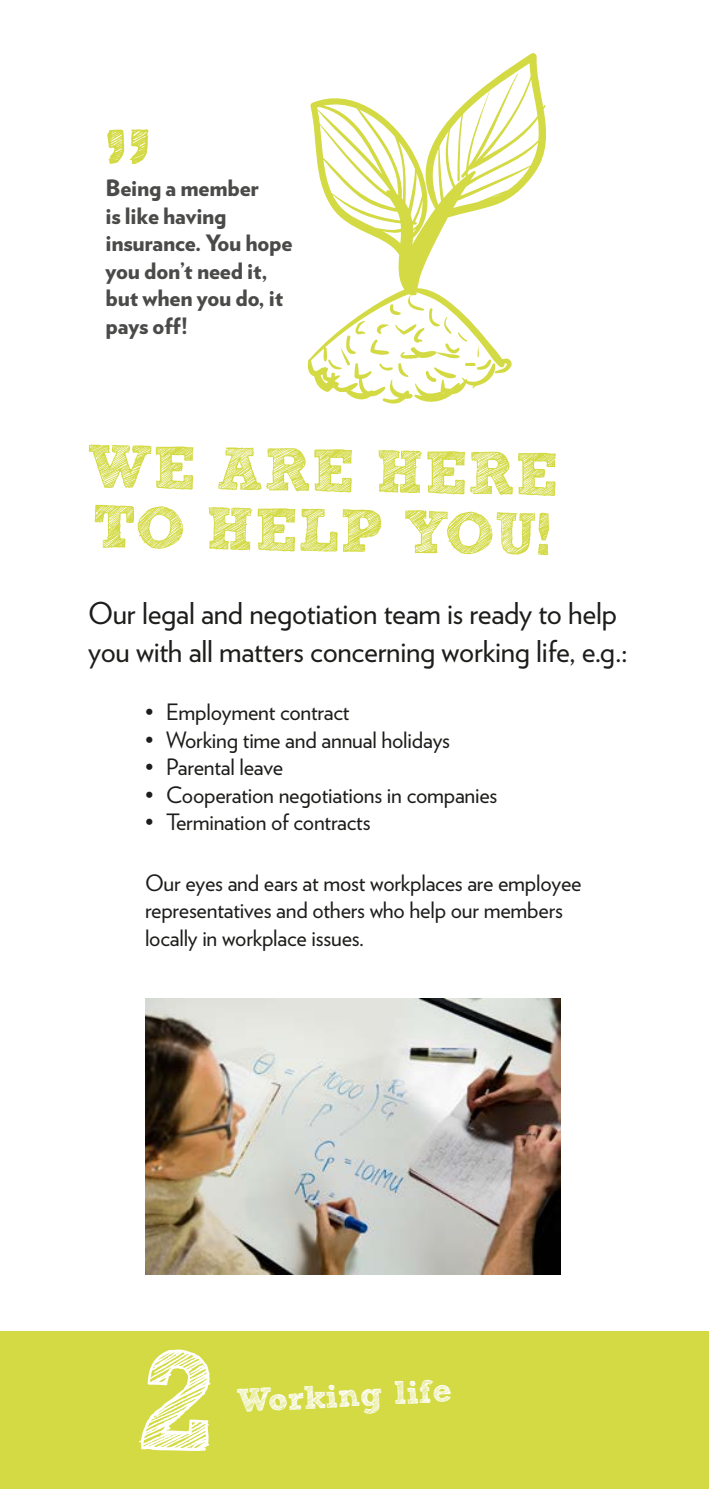
<style>
.page{position:relative;width:709px;height:1489px;background:#fff}
.page>*{position:absolute;margin:0;border:0;box-sizing:border-box;transform-origin:0 0}
.t1{font:700 60px/60px "Sketch Block";color:#d3da44}
.t2{font:700 32.5px "Sketch Block";color:#fff}
.t3{font:30px/37.5px "Verlag";letter-spacing:-.01em;color:#1d1d1b}
.t4{font:22.5px/27.5px "Verlag";letter-spacing:-.01em;color:#1d1d1b}
.t5{font:900 22.5px/27.5px "Verlag";letter-spacing:-.01em;color:#4a4a49}
</style>
<div class="page">
<div style="left:0;top:1331px;width:709px;height:157px;background:#d3da44"></div>
<img style="left:145px;top:998px;width:415px;height:276px">
<svg style="left:307px;top:53px;width:239px;height:339px"></svg>
<svg style="left:328px;top:303px;width:168px;height:101px"></svg>
<p class="t5" style="left:105px;top:173px;width:189px">Being a member<br>is like having insurance. You hope you don’t need it, but when you do, it pays off!</p>
<h1 class="t1" style="left:87px;top:436px;width:473px;rotate:1deg">WE ARE HERE<br>TO HELP YOU!</h1>
<h3 class="t3" style="left:88px;top:593px;width:541px">Our legal and negotiation team is ready to help you with all matters concerning working life, e.g.:</h3>
<p class="t4" style="left:145px;top:697px;width:206px">• Employment contract</p>
<p class="t4" style="left:145px;top:725px;width:306px">• Working time and annual holidays</p>
<p class="t4" style="left:145px;top:752px;width:140px">• Parental leave</p>
<p class="t4" style="left:145px;top:779px;width:354px">• Cooperation negotiations in companies</p>
<p class="t4" style="left:145px;top:807px;width:227px">• Termination of contracts</p>
<p class="t4" style="left:145px;top:867px;width:438px">Our eyes and ears at most workplaces are employee representatives and others who help our members locally in workplace issues.</p>
<h2 class="t2" style="left:235px;top:1381px;width:217px;rotate:-3deg">Working life</h2>
</div>
